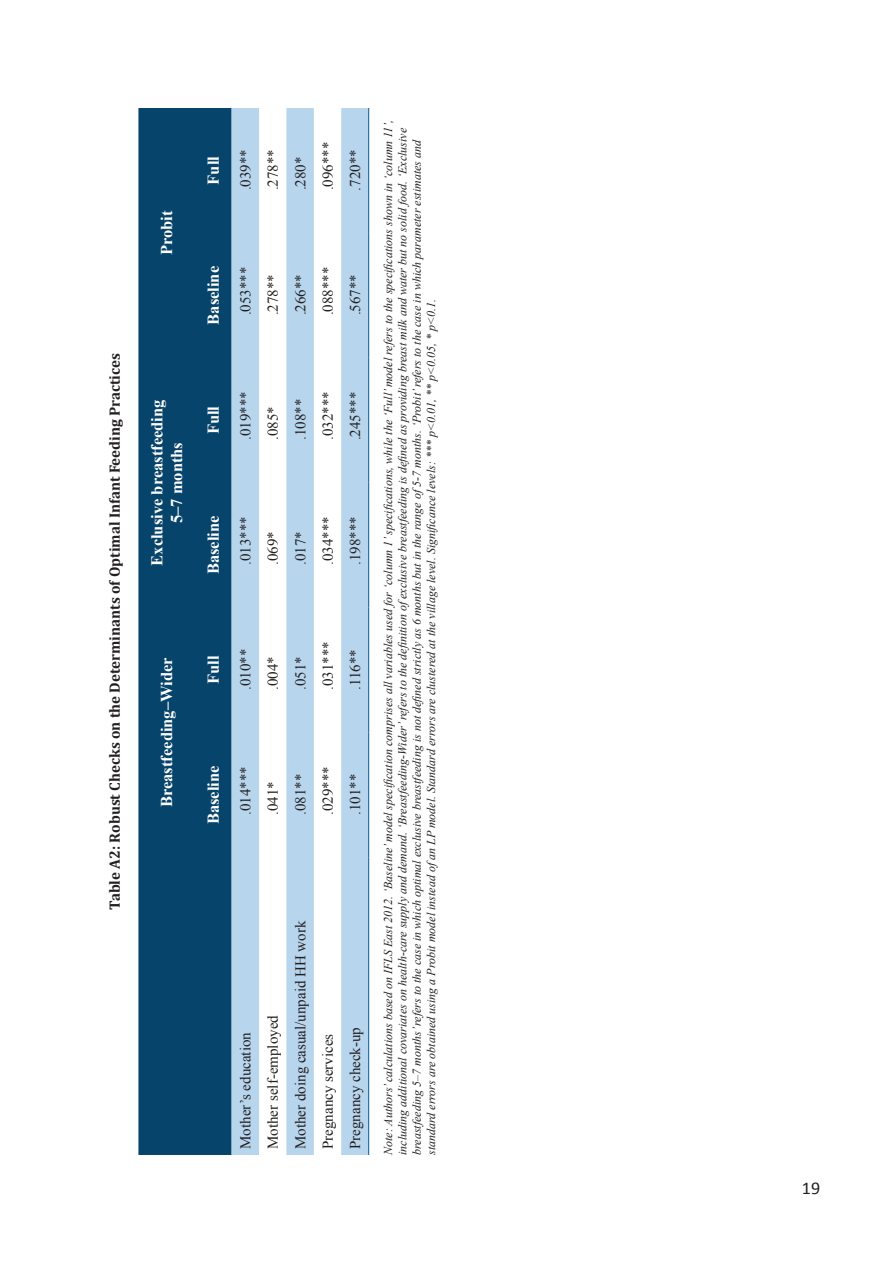
<style>
.page{position:relative;width:893px;height:1263px;background:#fff}
.page>*{position:absolute;margin:0;border:0;box-sizing:border-box;transform-origin:0 0}
.t1{font:18px "Calibri";color:#231f20}
.t2{font:700 16.5px/19.8px "Times New Roman";color:#fff;text-align:center}
.t3{font:15px "Times New Roman";color:#231f20}
.t4{font:700 15px "Cambria";color:#231f20}
.t5{font:italic 12px/14.4px "Times New Roman";color:#231f20}
</style>
<div class="page">
<div style="left:138px;top:108px;width:94px;height:1047px;background:#07446b"></div>
<svg style="left:232px;top:108px;width:136px;height:1047px;fill:#b7d5ed"></svg>
<hr style="left:368px;top:857px;width:1px;height:298px;background:#21659f">
<hr style="left:368px;top:732px;width:1px;height:125px;background:#21659f">
<hr style="left:368px;top:607px;width:1px;height:125px;background:#21659f">
<hr style="left:368px;top:483px;width:1px;height:124px;background:#21659f">
<hr style="left:368px;top:358px;width:1px;height:125px;background:#21659f">
<hr style="left:368px;top:233px;width:1px;height:125px;background:#21659f">
<hr style="left:368px;top:108px;width:1px;height:125px;background:#21659f">
<p class="t4" style="left:104px;top:910px;width:558px;rotate:-90deg">Table A2: Robust Checks on the Determinants of Optimal Infant Feeding Practices</p>
<h2 class="t2" style="left:156px;top:255px;width:46px;rotate:-90deg">Probit</h2>
<h2 class="t2" style="left:147px;top:566px;width:168px;rotate:-90deg">Exclusive breastfeeding<br>5–7 months</h2>
<h2 class="t2" style="left:156px;top:807px;width:151px;rotate:-90deg">Breastfeeding–Wider</h2>
<h2 class="t2" style="left:203px;top:185px;width:30px;rotate:-90deg">Full</h2>
<h2 class="t2" style="left:203px;top:325px;width:60px;rotate:-90deg">Baseline</h2>
<h2 class="t2" style="left:203px;top:434px;width:30px;rotate:-90deg">Full</h2>
<h2 class="t2" style="left:203px;top:574px;width:60px;rotate:-90deg">Baseline</h2>
<h2 class="t2" style="left:203px;top:684px;width:30px;rotate:-90deg">Full</h2>
<h2 class="t2" style="left:203px;top:824px;width:60px;rotate:-90deg">Baseline</h2>
<p class="t3" style="left:235px;top:190px;width:43px;rotate:-90deg">.039**</p>
<p class="t3" style="left:263px;top:190px;width:43px;rotate:-90deg">.278**</p>
<p class="t3" style="left:290px;top:190px;width:35px;rotate:-90deg">.280*</p>
<p class="t3" style="left:318px;top:190px;width:50px;rotate:-90deg">.096***</p>
<p class="t3" style="left:345px;top:190px;width:43px;rotate:-90deg">.720**</p>
<p class="t3" style="left:235px;top:315px;width:50px;rotate:-90deg">.053***</p>
<p class="t3" style="left:263px;top:315px;width:43px;rotate:-90deg">.278**</p>
<p class="t3" style="left:290px;top:315px;width:43px;rotate:-90deg">.266**</p>
<p class="t3" style="left:318px;top:315px;width:50px;rotate:-90deg">.088***</p>
<p class="t3" style="left:345px;top:315px;width:43px;rotate:-90deg">.567**</p>
<p class="t3" style="left:235px;top:440px;width:50px;rotate:-90deg">.019***</p>
<p class="t3" style="left:263px;top:440px;width:35px;rotate:-90deg">.085*</p>
<p class="t3" style="left:290px;top:440px;width:43px;rotate:-90deg">.108**</p>
<p class="t3" style="left:318px;top:440px;width:50px;rotate:-90deg">.032***</p>
<p class="t3" style="left:345px;top:440px;width:50px;rotate:-90deg">.245***</p>
<p class="t3" style="left:235px;top:565px;width:50px;rotate:-90deg">.013***</p>
<p class="t3" style="left:263px;top:565px;width:35px;rotate:-90deg">.069*</p>
<p class="t3" style="left:290px;top:565px;width:35px;rotate:-90deg">.017*</p>
<p class="t3" style="left:318px;top:565px;width:50px;rotate:-90deg">.034***</p>
<p class="t3" style="left:345px;top:565px;width:50px;rotate:-90deg">.198***</p>
<p class="t3" style="left:235px;top:690px;width:43px;rotate:-90deg">.010**</p>
<p class="t3" style="left:263px;top:690px;width:35px;rotate:-90deg">.004*</p>
<p class="t3" style="left:290px;top:690px;width:35px;rotate:-90deg">.051*</p>
<p class="t3" style="left:318px;top:690px;width:50px;rotate:-90deg">.031***</p>
<p class="t3" style="left:345px;top:690px;width:42px;rotate:-90deg">.116**</p>
<p class="t3" style="left:235px;top:815px;width:50px;rotate:-90deg">.014***</p>
<p class="t3" style="left:263px;top:815px;width:35px;rotate:-90deg">.041*</p>
<p class="t3" style="left:290px;top:815px;width:43px;rotate:-90deg">.081**</p>
<p class="t3" style="left:318px;top:815px;width:50px;rotate:-90deg">.029***</p>
<p class="t3" style="left:345px;top:815px;width:43px;rotate:-90deg">.101**</p>
<p class="t3" style="left:235px;top:1149px;width:118px;rotate:-90deg">Mother’s education</p>
<p class="t3" style="left:263px;top:1149px;width:135px;rotate:-90deg">Mother self-employed</p>
<p class="t3" style="left:290px;top:1149px;width:230px;rotate:-90deg">Mother doing casual/unpaid HH work</p>
<p class="t3" style="left:318px;top:1149px;width:117px;rotate:-90deg">Pregnancy services</p>
<p class="t3" style="left:345px;top:1149px;width:124px;rotate:-90deg">Pregnancy check-up</p>
<p class="t5" style="left:381px;top:1155px;width:1037px;rotate:-90deg">Note: Authors’ calculations based on IFLS East 2012. ‘Baseline’ model specification comprises all variables used for ‘column 1’ specifications, while the ‘Full’ model refers to the specifications shown in ‘column 11’, including additional covariates on health-care supply and demand. ‘Breastfeeding-Wider’ refers to the definition ofexclusive breastfeeding is defined as providing breast milk and water but no solid food. ‘Exclusive breastfeeding 5–7 months’ refers to the case in which optimal exclusive breastfeeding is not defined strictly as 6 months but in the range of5-7 months. ‘Probit’ refers to the case in which parameter estimates and standard errors are obtained using a Probit model instead ofan LP model. Standard errors are clustered at the village level. Significance levels: *** p&lt;0.01, ** p&lt;0.05, * p&lt;0.1.</p>
<h1 class="t1" style="left:802px;top:1176px;width:20px">19</h1>
</div>
